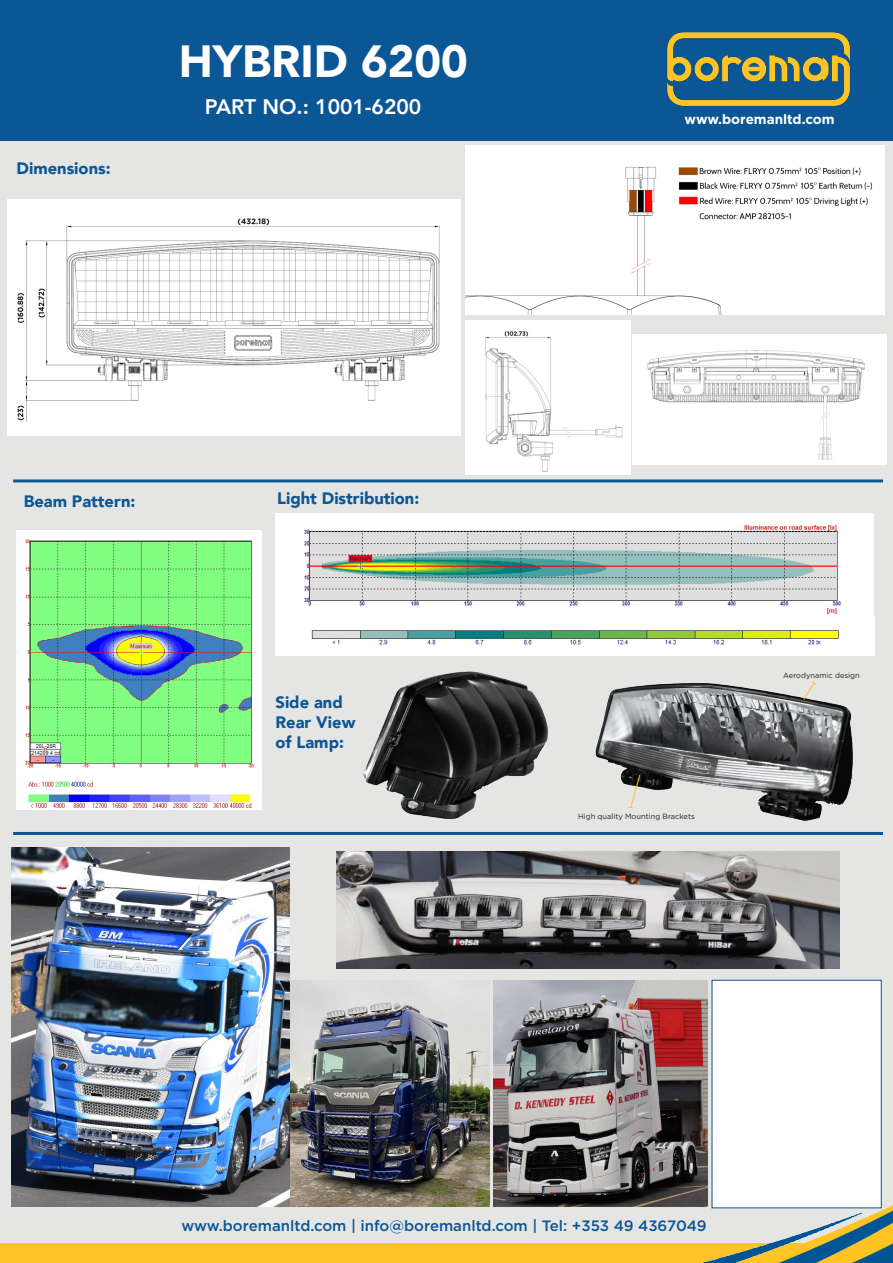
<style>
.page{position:relative;width:893px;height:1263px;background:#e5e5e3}
.page>*{position:absolute;margin:0;border:0;box-sizing:border-box;transform-origin:0 0}
.t1{font:900 45px "Avenir";color:#fff}
.t2{font:800 21px "Avenir";color:#fff}
.t3{font:900 16.5px "Avenir";color:#0b5695}
.t4{font:500 15px "Gotham";color:#0b5695}
.t5{font:700 13.5px "Gotham";color:#fff}
.t6{font:7.5px "Gotham";color:#231f20}
</style>
<div class="page">
<div style="left:0;top:0;width:893px;height:140px;background:#0b5695"></div>
<img style="left:667px;top:32px;width:183px;height:75px">
<img style="left:0;top:1193px;width:893px;height:70px">
<hr style="left:13px;top:832px;width:870px;height:3px;background:#0b5695">
<hr style="left:13px;top:479px;width:870px;height:3px;background:#0b5695">
<div style="left:712px;top:980px;width:169px;height:228px;background:#fff"></div>
<img style="left:363px;top:672px;width:185px;height:147px">
<img style="left:7px;top:199px;width:453px;height:237px">
<img style="left:16px;top:530px;width:245px;height:279px">
<img style="left:595px;top:683px;width:258px;height:138px">
<img style="left:493px;top:980px;width:215px;height:226px">
<img style="left:11px;top:847px;width:279px;height:359px">
<img style="left:336px;top:851px;width:504px;height:117px">
<svg style="left:628px;top:774px;width:13px;height:34px"></svg>
<svg style="left:803px;top:681px;width:14px;height:19px"></svg>
<img style="left:276px;top:514px;width:598px;height:141px">
<div style="left:466px;top:146px;width:418px;height:169px;background:#fff"></div>
<img style="left:466px;top:321px;width:164px;height:154px">
<img style="left:633px;top:334px;width:253px;height:130px">
<img style="left:291px;top:980px;width:198px;height:226px">
<p class="t3" style="left:17px;top:155px;width:96px">Dimensions:</p>
<p class="t1" style="left:179px;top:23px;width:290px">HYBRID 6200</p>
<p class="t2" style="left:205px;top:91px;width:218px">PART NO.: 1001-6200</p>
<p class="t5" style="left:685px;top:112px;width:152px">www.boremanltd.com</p>
<p class="t3" style="left:24px;top:487px;width:113px">Beam Pattern:</p>
<p class="t3" style="left:277px;top:484px;width:144px">Light Distribution:</p>
<p class="t3" style="left:276px;top:688px;width:69px">Side and</p>
<p class="t3" style="left:276px;top:708px;width:81px">Rear View</p>
<p class="t3" style="left:276px;top:728px;width:70px">of Lamp:</p>
<p class="t6" style="left:578px;top:811px;width:118px">High quality Mounting Brackets</p>
<p class="t6" style="left:783px;top:671px;width:78px">Aerodynamic design</p>
<p class="t4" style="left:181px;top:1217px;width:527px">www.boremanltd.com | info@boremanltd.com | Tel: +353 49 4367049</p>
</div>
